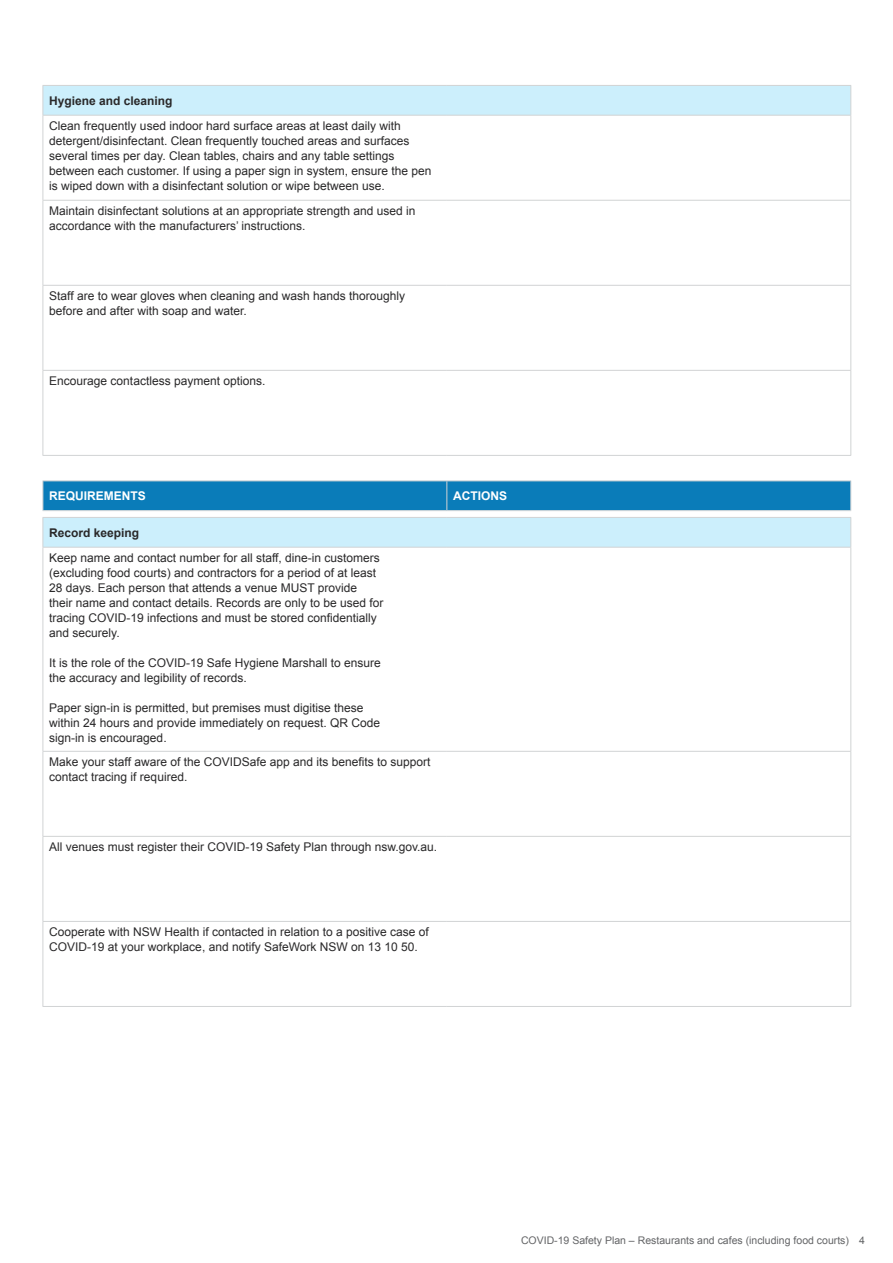
<style>
.page{position:relative;width:893px;height:1263px;background:#fff}
.page>*{position:absolute;margin:0;border:0;box-sizing:border-box;transform-origin:0 0}
.Text{font:12px/15px "Arial";color:#292829}
.H4-bold_tables{font:700 12px "Arial";color:#292829}
.Head_5_tables_white{font:700 12px "Arial";color:#fff}
.t1{font:10.5px "Arial";color:#636466}
</style>
<div class="page">
<hr style="left:43px;top:116px;width:1px;height:84px;background:#d1d3d4">
<hr style="left:850px;top:116px;width:1px;height:84px;background:#d1d3d4">
<hr style="left:43px;top:200px;width:404px;height:1px;background:#d1d3d4">
<hr style="left:43px;top:201px;width:1px;height:84px;background:#d1d3d4">
<hr style="left:447px;top:200px;width:404px;height:1px;background:#d1d3d4">
<hr style="left:850px;top:201px;width:1px;height:84px;background:#d1d3d4">
<hr style="left:43px;top:285px;width:404px;height:1px;background:#d1d3d4">
<hr style="left:43px;top:286px;width:1px;height:84px;background:#d1d3d4">
<hr style="left:447px;top:285px;width:404px;height:1px;background:#d1d3d4">
<hr style="left:850px;top:286px;width:1px;height:84px;background:#d1d3d4">
<hr style="left:43px;top:370px;width:404px;height:1px;background:#d1d3d4">
<hr style="left:43px;top:371px;width:1px;height:84px;background:#d1d3d4">
<hr style="left:447px;top:370px;width:404px;height:1px;background:#d1d3d4">
<hr style="left:850px;top:371px;width:1px;height:84px;background:#d1d3d4">
<hr style="left:43px;top:455px;width:404px;height:1px;background:#d1d3d4">
<hr style="left:447px;top:455px;width:404px;height:1px;background:#d1d3d4">
<hr style="left:43px;top:115px;width:404px;height:1px;background:#d1d3d4">
<hr style="left:447px;top:115px;width:404px;height:1px;background:#d1d3d4">
<div style="left:43px;top:85px;width:808px;height:30px;background:#cceffc"></div>
<hr style="left:43px;top:480px;width:404px;height:1px;background:#d1d3d4">
<hr style="left:447px;top:480px;width:404px;height:1px;background:#d1d3d4">
<div style="left:43px;top:481px;width:808px;height:29px;background:#0a7cb9"></div>
<hr style="left:43px;top:510px;width:404px;height:1px;background:#dcdcdc">
<hr style="left:447px;top:510px;width:404px;height:1px;background:#dcdcdc">
<hr style="left:43px;top:547px;width:1px;height:204px;background:#d1d3d4">
<hr style="left:850px;top:547px;width:1px;height:204px;background:#d1d3d4">
<hr style="left:43px;top:751px;width:404px;height:1px;background:#d1d3d4">
<hr style="left:43px;top:752px;width:1px;height:84px;background:#d1d3d4">
<hr style="left:447px;top:751px;width:404px;height:1px;background:#d1d3d4">
<hr style="left:850px;top:752px;width:1px;height:84px;background:#d1d3d4">
<hr style="left:43px;top:836px;width:404px;height:1px;background:#d1d3d4">
<hr style="left:43px;top:837px;width:1px;height:84px;background:#d1d3d4">
<hr style="left:447px;top:836px;width:404px;height:1px;background:#d1d3d4">
<hr style="left:850px;top:837px;width:1px;height:84px;background:#d1d3d4">
<hr style="left:43px;top:921px;width:404px;height:1px;background:#d1d3d4">
<hr style="left:43px;top:922px;width:1px;height:84px;background:#d1d3d4">
<hr style="left:447px;top:921px;width:404px;height:1px;background:#d1d3d4">
<hr style="left:850px;top:922px;width:1px;height:84px;background:#d1d3d4">
<hr style="left:43px;top:1006px;width:404px;height:1px;background:#d1d3d4">
<hr style="left:447px;top:1006px;width:404px;height:1px;background:#d1d3d4">
<hr style="left:43px;top:547px;width:404px;height:1px;background:#d1d3d4">
<hr style="left:447px;top:547px;width:404px;height:1px;background:#d1d3d4">
<div style="left:43px;top:517px;width:808px;height:30px;background:#cceffc"></div>
<h4 class="H4-bold_tables" style="left:49px;top:93px;width:125px">Hygiene and cleaning</h4>
<p class="Text" style="left:49px;top:118px;width:384px">Clean frequently used indoor hard surface areas at least daily with detergent/disinfectant. Clean frequently touched areas and surfaces several times per day. Clean tables, chairs and any table settings between each customer. If using a paper sign in system, ensure the pen is wiped down with a disinfectant solution or wipe between use.</p>
<p class="Text" style="left:49px;top:203px;width:368px">Maintain disinfectant solutions at an appropriate strength and used in accordance with the manufacturers’ instructions.</p>
<p class="Text" style="left:49px;top:288px;width:357px">Staff are to wear gloves when cleaning and wash hands thoroughly before and after with soap and water.</p>
<p class="Text" style="left:49px;top:373px;width:218px">Encourage contactless payment options.</p>
<h5 class="Head_5_tables_white" style="left:49px;top:488px;width:98px">REQUIREMENTS</h5>
<h5 class="Head_5_tables_white" style="left:453px;top:488px;width:55px">ACTIONS</h5>
<h4 class="H4-bold_tables" style="left:49px;top:524px;width:92px">Record keeping</h4>
<p class="Text" style="left:49px;top:550px;width:336px">Keep name and contact number for all staff, dine-in customers (excluding food courts) and contractors for a period of at least 28 days. Each person that attends a venue MUST provide their name and contact details. Records are only to be used for tracing COVID-19 infections and must be stored confidentially and securely.</p>
<p class="Text" style="left:49px;top:655px;width:333px">It is the role of the COVID-19 Safe Hygiene Marshall to ensure the accuracy and legibility of records.</p>
<p class="Text" style="left:49px;top:700px;width:332px">Paper sign-in is permitted, but premises must digitise these within 24 hours and provide immediately on request. QR Code sign-in is encouraged.</p>
<p class="Text" style="left:49px;top:754px;width:383px">Make your staff aware of the COVIDSafe app and its benefits to support contact tracing if required.</p>
<p class="Text" style="left:49px;top:839px;width:389px">All venues must register their COVID-19 Safety Plan through nsw.gov.au.</p>
<p class="Text" style="left:49px;top:924px;width:381px">Cooperate with NSW Health if contacted in relation to a positive case of<br>COVID-19 at your workplace, and notify SafeWork NSW on 13 10 50.</p>
<p class="t1" style="left:521px;top:1234px;width:346px">COVID-19 Safety Plan – Restaurants and cafes (including food courts) 4</p>
</div>
